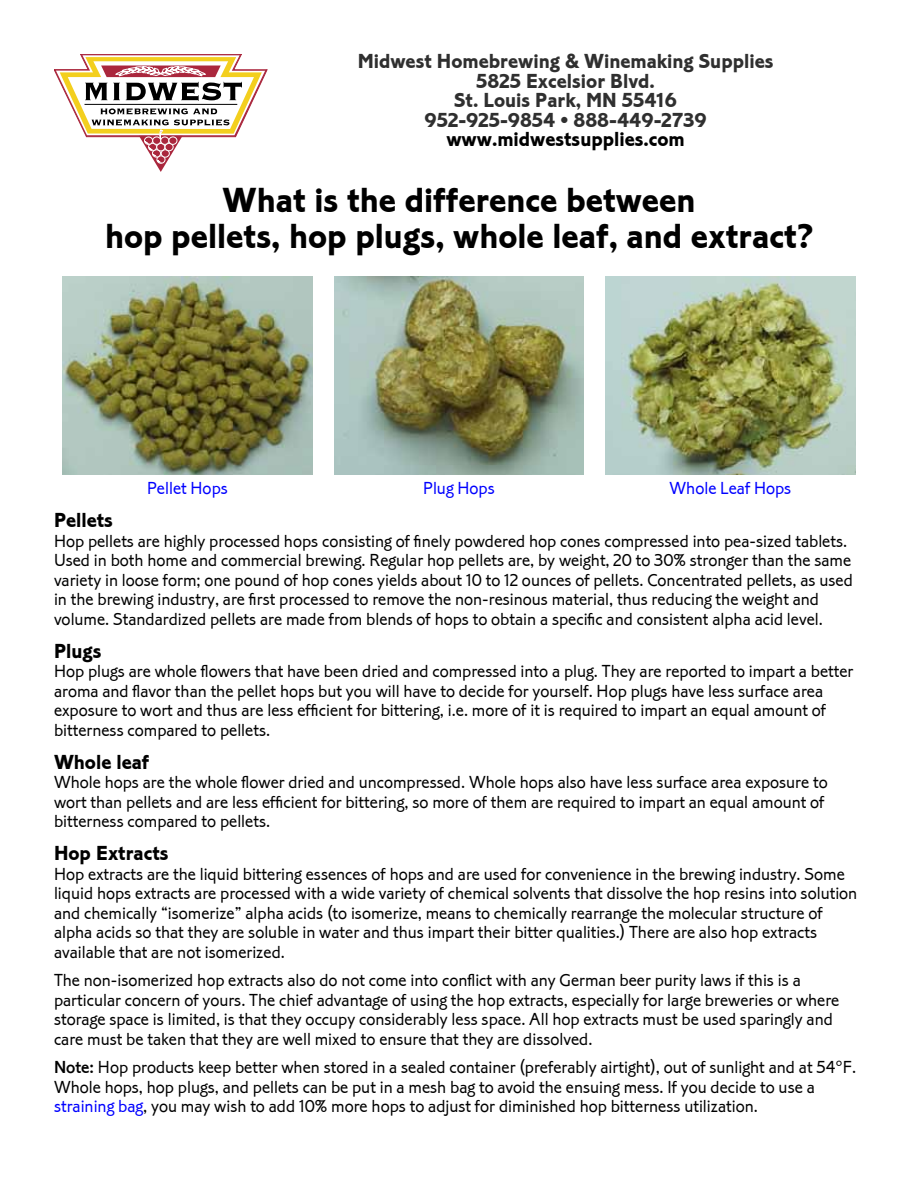
<style>
.page{position:relative;width:918px;height:1188px;background:#fff}
.page>*{position:absolute;margin:0;border:0;box-sizing:border-box;transform-origin:0 0}
.t1{font:36px/36px "Corinthian Bold Let Plain";color:#000;text-align:center}
.t2{font:21px/19.5px "Corinthian Bold Let Plain";color:#2f2f2f;text-align:center}
.t3{font:21px "Corinthian Bold Let Plain";color:#000}
.t4{font:18px/19.5px "Corinthian Light Let Plain";color:#000}
.t5{font:18px "Corinthian Light Let Plain";color:#00f}
.s1{font-family:"Corinthian Medium Let Plain"}
.s2{font-family:"Helvetica"}
.s3{color:#00f}
</style>
<div class="page">
<img style="left:63px;top:277px;width:249px;height:198px">
<img style="left:334px;top:277px;width:250px;height:198px">
<img style="left:606px;top:277px;width:249px;height:198px">
<svg style="left:54px;top:54px;width:213px;height:118px"></svg>
<p class="t2" style="left:358px;top:52px;width:417px">Midwest Homebrewing &amp; Winemaking Supplies<br>5825 Excelsior Blvd.<br>St. Louis Park, MN 55416<br>952-925-9854 • 888-449-2739</p>
<p class="t3" style="left:446px;top:127px;width:240px">www.midwestsupplies.com</p>
<h1 class="t1" style="left:105px;top:183px;width:709px">What is the difference between<br>hop pellets, hop plugs, whole leaf, and extract?</h1>
<p class="t5" style="left:147px;top:478px;width:82px">Pellet Hops</p>
<p class="t5" style="left:423px;top:478px;width:73px">Plug Hops</p>
<p class="t5" style="left:670px;top:478px;width:123px">Whole Leaf Hops</p>
<p class="t3" style="left:54px;top:508px;width:60px">Pellets</p>
<p class="t4" style="left:54px;top:531px;width:800px">Hop pellets are highly processed hops consisting of finely powdered hop cones compressed into pea-sized tablets.<br>Used in both home and commercial brewing. Regular hop pellets are, by weight, 20 to 30% stronger than the same variety in loose form; one pound of hop cones yields about 10 to 12 ounces of pellets. Concentrated pellets, as used in the brewing industry, are first processed to remove the non-resinous material, thus reducing the weight and volume. Standardized pellets are made from blends of hops to obtain a specific and consistent alpha acid level.</p>
<p class="t3" style="left:54px;top:639px;width:49px">Plugs</p>
<p class="t4" style="left:54px;top:662px;width:801px">Hop plugs are whole flowers that have been dried and compressed into a plug. They are reported to impart a better aroma and flavor than the pellet hops but you will have to decide for yourself. Hop plugs have less surface area exposure to wort and thus are less efficient for bittering, i.e. more of it is required to impart an equal amount of bitterness compared to pellets.</p>
<p class="t3" style="left:54px;top:750px;width:97px">Whole leaf</p>
<p class="t4" style="left:54px;top:773px;width:775px">Whole hops are the whole flower dried and uncompressed. Whole hops also have less surface area exposure to wort than pellets and are less efficient for bittering, so more of them are required to impart an equal amount of bitterness compared to pellets.</p>
<p class="t3" style="left:54px;top:841px;width:116px">Hop Extracts</p>
<p class="t4" style="left:54px;top:864px;width:805px">Hop extracts are the liquid bittering essences of hops and are used for convenience in the brewing industry. Some liquid hops extracts are processed with a wide variety of chemical solvents that dissolve the hop resins into solution and chemically “isomerize” alpha acids (to isomerize, means to chemically rearrange the molecular structure of alpha acids so that they are soluble in water and thus impart their bitter qualities.) There are also hop extracts available that are not isomerized.</p>
<p class="t4" style="left:54px;top:971px;width:787px">The non-isomerized hop extracts also do not come into conflict with any German beer purity laws if this is a particular concern of yours. The chief advantage of using the hop extracts, especially for large breweries or where storage space is limited, is that they occupy considerably less space. All hop extracts must be used sparingly and care must be taken that they are well mixed to ensure that they are dissolved.</p>
<p class="t4" style="left:54px;top:1058px;width:804px"><span class="s1">Note:</span> Hop products keep better when stored in a sealed container (preferably airtight), out of sunlight and at 54<span class="s2">°</span>F.<br>Whole hops, hop plugs, and pellets can be put in a mesh bag to avoid the ensuing mess. If you decide to use a <span class="s3">straining bag</span>, you may wish to add 10% more hops to adjust for diminished hop bitterness utilization.</p>
</div>
